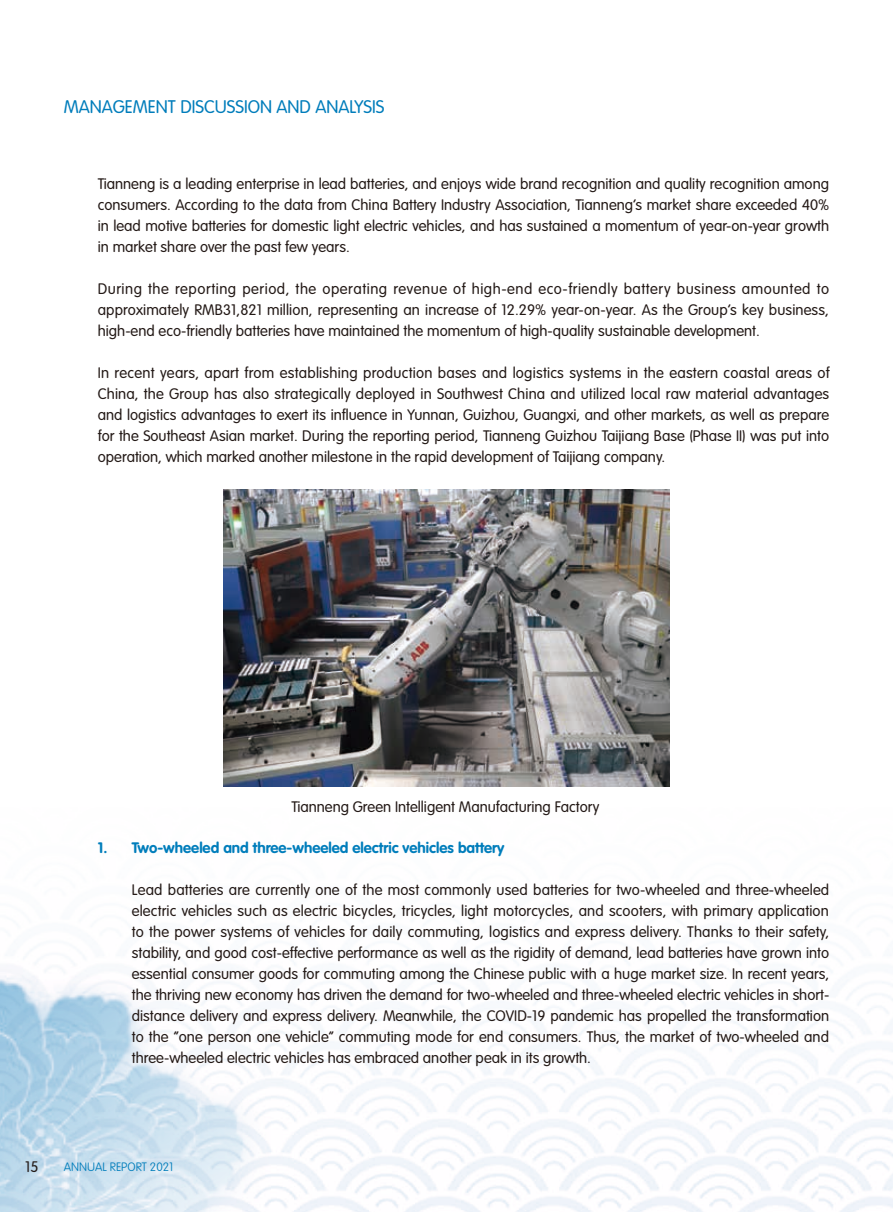
<style>
.page{position:relative;width:893px;height:1212px;background:#fff}
.page>*{position:absolute;margin:0;border:0;box-sizing:border-box;transform-origin:0 0}
.t1{font:300 18px "VAG Rounded Std";color:#007dbb}
.t2{font:300 15px/21px "VAG Rounded Std";color:#231916;text-align:justify}
.t3{font:700 15px "VAG Rounded Std";color:#007dbb}
.t4{font:100 12px "VAG Rounded Std";color:#007dbb}
</style>
<div class="page">
<img style="left:0;top:963px;width:283px;height:249px">
<img style="left:223px;top:489px;width:447px;height:298px">
<p class="t1" style="left:64px;top:96px;width:322px">MANAGEMENT DISCUSSION AND ANALYSIS</p>
<p class="t2" style="left:98px;top:174px;width:733px">Tianneng is a leading enterprise in lead batteries, and enjoys wide brand recognition and quality recognition among consumers. According to the data from China Battery Industry Association, Tiannengs’ market share exceeded 40% in lead motive batteries for domestic light electric vehicles, and has sustained a momentum of year-on-year growth in market share over the past few years.</p>
<p class="t2" style="left:98px;top:279px;width:733px">During the reporting period, the operating revenue of high-end eco-friendly battery business amounted to approximately RMB31,821 million, representing an increase of 12.29% year-on-year. As the Group s’ key business, high-end eco-friendly batteries have maintained the momentum of high-quality sustainable development.</p>
<p class="t2" style="left:98px;top:363px;width:733px">In recent years, apart from establishing production bases and logistics systems in the eastern coastal areas of China, the Group has also strategically deployed in Southwest China and utilized local raw material advantages and logistics advantages to exert its influence in Yunnan, Guizhou, Guangxi, and other markets, as well as prepare for the Southeast Asian market. During the reporting period, Tianneng Guizhou Taijiang Base (Phase II) was put into operation, which marked another milestone in the rapid development of Taijiang company.</p>
<p class="t3" style="left:98px;top:838px;width:11px">1.</p>
<p class="t2" style="left:291px;top:797px;width:309px">Tianneng Green Intelligent Manufacturing Factory</p>
<p class="t3" style="left:132px;top:838px;width:374px">Two-wheeled and three-wheeled electric vehicles battery</p>
<p class="t2" style="left:132px;top:879px;width:699px">Lead batteries are currently one of the most commonly used batteries for two-wheeled and three-wheeled electric vehicles such as electric bicycles, tricycles, light motorcycles, and scooters, with primary application to the power systems of vehicles for daily commuting, logistics and express delivery. Thanks to their safety, stability, and good cost-effective performance as well as the rigidity of demand, lead batteries have grown into essential consumer goods for commuting among the Chinese public with a huge market size In. recent years,</p>
<p class="t2" style="left:132px;top:1005px;width:699px">distance delivery and express delivery. Meanwhile, the COVID-19 pandemic has propelled the transformation</p>
<p class="t2" style="left:132px;top:984px;width:699px">the thriving new economy has driven the demand for two-wheeled and three-wheeled electric vehicles in short-</p>
<p class="t2" style="left:132px;top:1026px;width:699px">to the “one person one vehicle” commuting mode for end consumers. Thus, the market of two-wheeled and three-wheeled electric vehicles has embraced another peak in its growth.</p>
<p class="t2" style="left:25px;top:1157px;width:15px">15</p>
<p class="t4" style="left:64px;top:1160px;width:111px">ANNUAL REPORT 2021</p>
</div>
